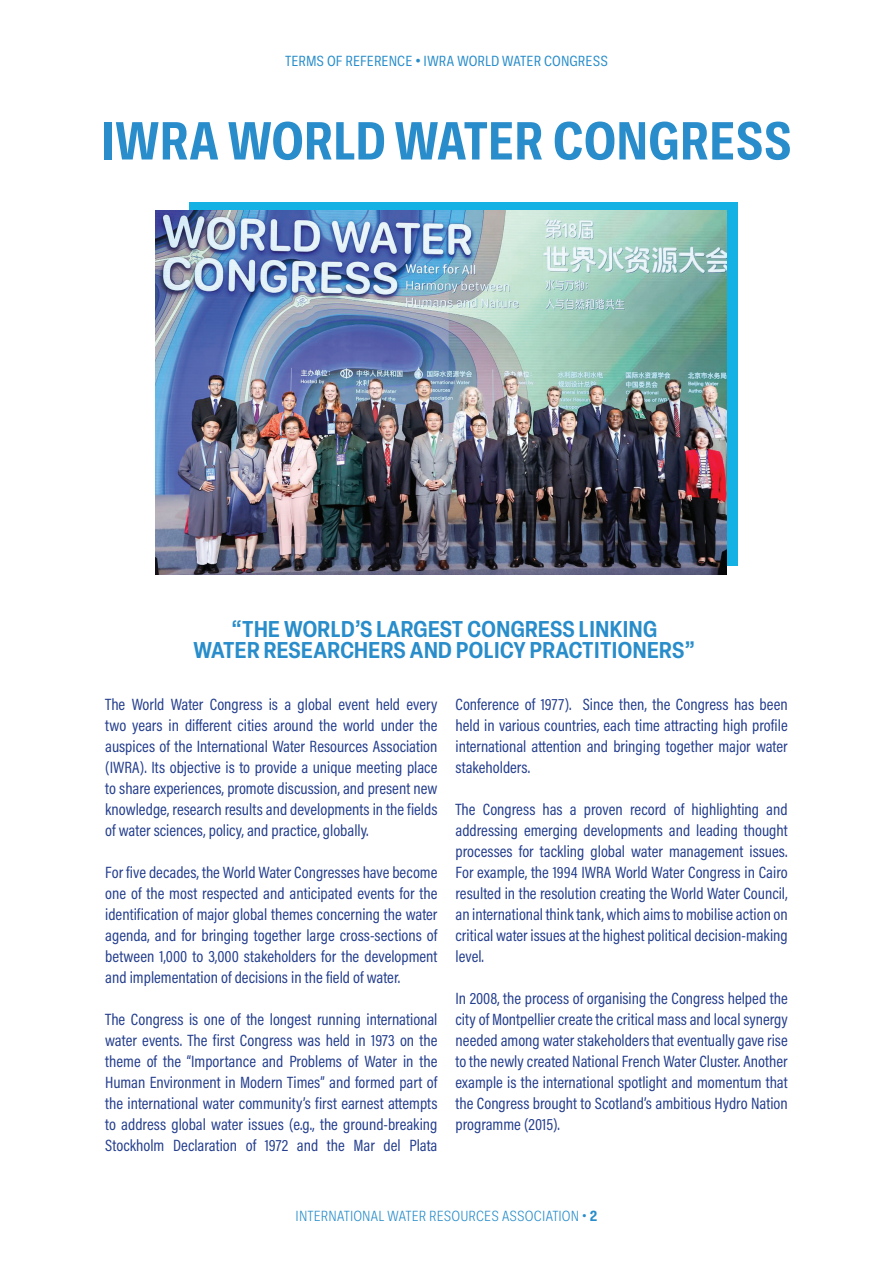
<style>
.page{position:relative;width:893px;height:1263px;background:#fff}
.page>*{position:absolute;margin:0;border:0;box-sizing:border-box;transform-origin:0 0}
.t1{font:700 54.9px "Ballinger Condensed";color:#288dca}
.t2{font:600 condensed 22.5px/21px "Elza";letter-spacing:.02em;color:#288dca;text-align:center}
.t3{font:16.5px/21px "Acumin Pro Cond";color:#253f8e;text-align:justify}
.t4{font:300 15px "Ballinger Condensed";color:#288dca}
.t5{font:15px "Ballinger Condensed";color:#288dca}
.s1{font-weight:700}
.s2{font-weight:500}
</style>
<div class="page">
<div style="left:189px;top:202px;width:549px;height:364px;background:#13b1e4"></div>
<img style="left:155px;top:211px;width:572px;height:364px">
<p class="t5" style="left:285px;top:53px;width:324px">TERMS OF REFERENCE <span class="s1">•</span> IWRA WORLD WATER CONGRESS</p>
<h1 class="t1" style="left:101px;top:110px;width:692px">IWRA WORLD WATER CONGRESS</h1>
<h2 class="t2" style="left:193px;top:618px;width:504px">“THE WORLD’S LARGEST CONGRESS LINKING<br>WATER RESEARCHERS AND POLICY PRACTITIONERS”</h2>
<p class="t3" style="left:105px;top:693px;width:334px">The World Water Congress is a global event held every two years in different cities around the world under the auspices of the International Water Resources Association (IWRA). Its objective is to provide a unique meeting place to share experiences, promote discussion, and present new knowledge, research results and developments in the fields of water sciences, policy, and practice, globally.</p>
<p class="t3" style="left:105px;top:861px;width:334px">For five decades, the World Water Congresses have become one of the most respected and anticipated events for the identification of major global themes concerning the water agenda, and for bringing together large cross-sections of between 1,000 to 3,000 stakeholders for the development and implementation of decisions in the field of water.</p>
<p class="t3" style="left:105px;top:1008px;width:334px">The Congress is one of the longest running international water events. The first Congress was held in 1973 on the theme of the “Importance and Problems of Water in the Human Environment in Modern Times” and formed part of the international water community’s first earnest attempts to address global water issues (e.g., the ground-breaking Stockholm Declaration of 1972 and the Mar del Plata</p>
<p class="t3" style="left:455px;top:693px;width:334px">Conference of 1977). Since then, the Congress has been held in various countries, each time attracting high profile international attention and bringing together major water stakeholders.</p>
<p class="t3" style="left:455px;top:798px;width:334px">The Congress has a proven record of highlighting and addressing emerging developments and leading thought processes for tackling global water management issues.<br>For example, the 1994 IWRA World Water Congress in Cairo resulted in the resolution creating the World Water Council, an international think tank, which aims to mobilise action on critical water issues at the highest political decision-making level.</p>
<p class="t3" style="left:455px;top:987px;width:334px">In 2008, the process of organising the Congress helped the city of Montpellier create the critical mass and local synergy needed among water stakeholders that eventually gave rise to the newly created National French Water Cluster. Another example is the international spotlight and momentum that the Congress brought to Scotland’s ambitious Hydro Nation programme (2015).</p>
<p class="t4" style="left:296px;top:1208px;width:303px">INTERNATIONAL WATER RESOURCES ASSOCIATION <span class="s2">•</span> <span class="s1">2</span></p>
</div>
